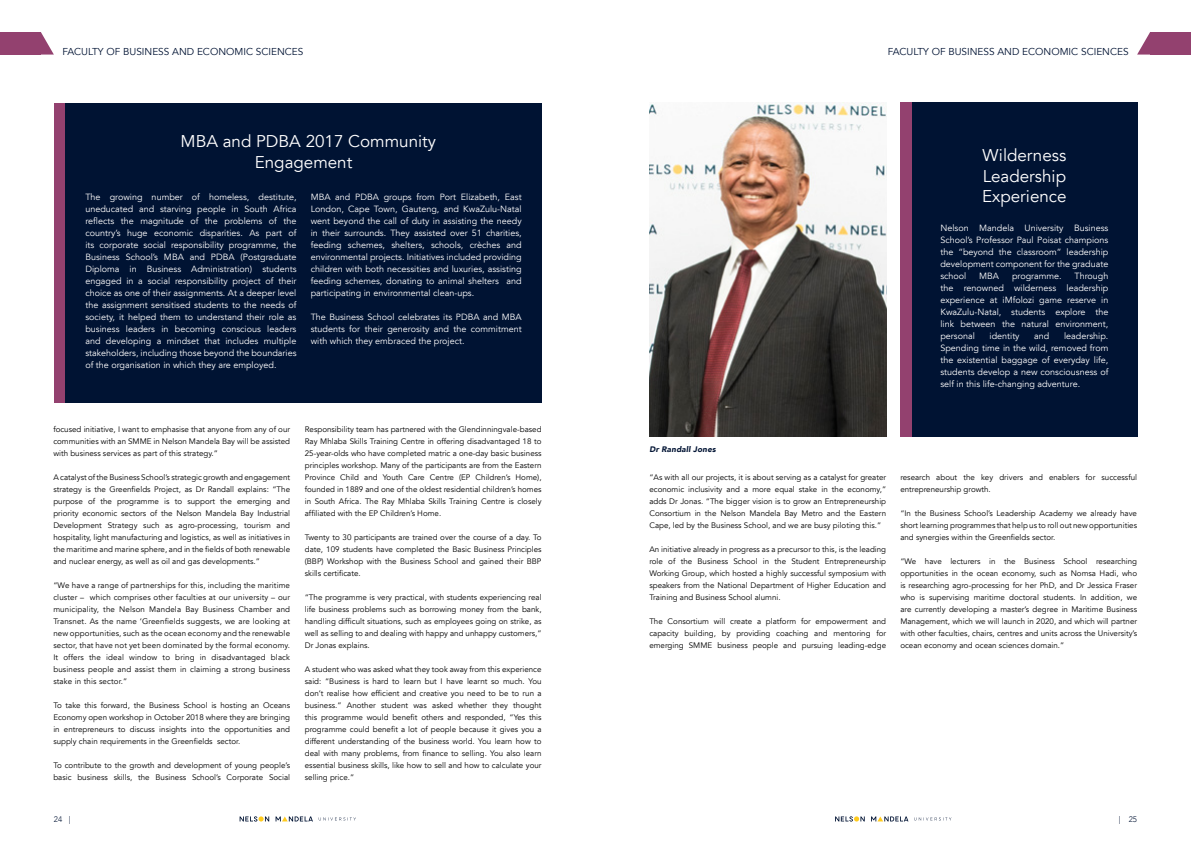
<style>
.page{position:relative;width:1191px;height:842px;background:#fff}
.page>*{position:absolute;margin:0;border:0;box-sizing:border-box;transform-origin:0 0}
.t1{font:17px/20.4px "Avenir LT";color:#fff;text-align:center}
.t2{font:10px "Avenir LT";color:#001333}
.t3{font:9px/12px "Avenir LT";color:#fff;text-align:justify}
.t4{font:8px/12px "Avenir LT";color:#000;text-align:justify}
.t5{font:italic 900 8px "Avenir LT";letter-spacing:.03em;color:#001333}
.t6{font:300 8px "Avenir LT";color:#001333}
</style>
<div class="page">
<div style="left:0;top:32px;width:41px;height:23px;background:#93416f"></div>
<svg style="left:41px;top:32px;width:13px;height:23px"></svg>
<div style="left:1150px;top:32px;width:41px;height:23px;background:#93416f"></div>
<svg style="left:1137px;top:32px;width:13px;height:23px"></svg>
<svg style="left:275px;top:816px;width:38px;height:5px"></svg>
<svg style="left:240px;top:816px;width:29px;height:5px"></svg>
<svg style="left:319px;top:817px;width:37px;height:3px"></svg>
<svg style="left:871px;top:816px;width:37px;height:5px"></svg>
<svg style="left:835px;top:816px;width:29px;height:5px"></svg>
<svg style="left:914px;top:817px;width:37px;height:3px"></svg>
<div style="left:54px;top:103px;width:12px;height:300px;background:#93416f"></div>
<div style="left:66px;top:103px;width:475px;height:300px;background:#001333"></div>
<div style="left:912px;top:102px;width:225px;height:335px;background:#001333"></div>
<div style="left:900px;top:102px;width:12px;height:335px;background:#93416f"></div>
<img style="left:649px;top:102px;width:237px;height:335px">
<p class="t2" style="left:62px;top:45px;width:242px">FACULTY OF BUSINESS AND ECONOMIC SCIENCES</p>
<p class="t2" style="left:887px;top:45px;width:242px">FACULTY OF BUSINESS AND ECONOMIC SCIENCES</p>
<h1 class="t1" style="left:180px;top:132px;width:257px">MBA and PDBA 2017 Community<br>Engagement</h1>
<p class="t3" style="left:85px;top:191px;width:213px">The growing number of homeless, destitute, uneducated and starving people in South Africa reflects the magnitude of the problems of the country’s huge economic disparities. As part of its corporate social responsibility programme, the Business School’s MBA and PDBA (Postgraduate Diploma in Business Administration) students engaged in a social responsibility project of their choice as one of their assignments. At a deeper level the assignment sensitised students to the needs of society, it helped them to understand their role as business leaders in becoming conscious leaders and developing a mindset that includes multiple stakeholders, including those beyond the boundaries of the organisation in which they are employed.</p>
<p class="t3" style="left:311px;top:191px;width:213px">MBA and PDBA groups from Port Elizabeth, East London, Cape Town, Gauteng, and KwaZulu-Natal went beyond the call of duty in assisting the needy in their surrounds. They assisted over 51 charities, feeding schemes, shelters, schools, crèches and environmental projects. Initiatives included providing children with both necessities and luxuries, assisting feeding schemes, donating to animal shelters and participating in environmental clean-ups.</p>
<p class="t3" style="left:311px;top:311px;width:213px">The Business School celebrates its PDBA and MBA students for their generosity and the commitment with which they embraced the project.</p>
<p class="t4" style="left:53px;top:423px;width:238px">focused initiative, I want to emphasise that anyone from any of our communities with an SMME in Nelson Mandela Bay will be assisted with business services as part of this strategy.”</p>
<p class="t4" style="left:53px;top:471px;width:238px">A catalyst of the Business School’s strategic growth and engagement strategy is the Greenfields Project, as Dr Randall explains: “The purpose of the programme is to support the emerging and priority economic sectors of the Nelson Mandela Bay Industrial Development Strategy such as agro-processing, tourism and hospitality, light manufacturing and logistics, as well as initiatives in the maritime and marine sphere, and in the fields of both renewable and nuclear energy, as well as oil and gas developments.”</p>
<p class="t4" style="left:53px;top:579px;width:238px">“We have a range of partnerships for this, including the maritime cluster – which comprises other faculties at our university – our municipality, the Nelson Mandela Bay Business Chamber and Transnet. As the name ‘Greenfields suggests, we are looking at new opportunities, such as the ocean economy and the renewable sector, that have not yet been dominated by the formal economy.<br>It offers the ideal window to bring in disadvantaged black business people and assist them in claiming a strong business stake in this sector.”</p>
<p class="t4" style="left:53px;top:699px;width:238px">To take this forward, the Business School is hosting an Oceans Economy open workshop in October 2018 where they are bringing in entrepreneurs to discuss insights into the opportunities and supply chain requirements in the Greenfields sector.</p>
<p class="t4" style="left:53px;top:759px;width:238px">To contribute to the growth and development of young people’s basic business skills, the Business School’s Corporate Social</p>
<p class="t4" style="left:305px;top:423px;width:238px">Responsibility team has partnered with the Glendinningvale-based Ray Mhlaba Skills Training Centre in offering disadvantaged 18 to 25-year-olds who have completed matric a one-day basic business principles workshop. Many of the participants are from the Eastern Province Child and Youth Care Centre (EP Children’s Home), founded in 1889 and one of the oldest residential children’s homes in South Africa. The Ray Mhlaba Skills Training Centre is closely affiliated with the EP Children’s Home.</p>
<p class="t4" style="left:305px;top:531px;width:238px">Twenty to 30 participants are trained over the course of a day. To date, 109 students have completed the Basic Business Principles (BBP) Workshop with the Business School and gained their BBP skills certificate.</p>
<p class="t4" style="left:305px;top:591px;width:238px">“The programme is very practical, with students experiencing real life business problems such as borrowing money from the bank, handling difficult situations, such as employees going on strike, as well as selling to and dealing with happy and unhappy customers,” Dr Jonas explains.</p>
<p class="t4" style="left:305px;top:663px;width:238px">A student who was asked what they took away from this experience said: “Business is hard to learn but I have learnt so much. You don’t realise how efficient and creative you need to be to run a business.” Another student was asked whether they thought this programme would benefit others and responded, “Yes this programme could benefit a lot of people because it gives you a different understanding of the business world. You learn how to deal with many problems, from finance to selling. You also learn essential business skills, like how to sell and how to calculate your selling price.”</p>
<h1 class="t1" style="left:982px;top:146px;width:86px;text-align:justify">Wilderness Leadership Experience</h1>
<p class="t3" style="left:940px;top:222px;width:169px">Nelson Mandela University Business School’s Professor Paul Poisat champions the “beyond the classroom” leadership development component for the graduate school</p>
<p class="t3" style="left:940px;top:270px;width:169px;text-indent:134px">Through the renowned wilderness leadership experience at iMfolozi game reserve in KwaZulu-Natal, students explore the link between the natural environment, personal</p>
<p class="t3" style="left:979px;top:270px;width:21px">MBA</p>
<p class="t3" style="left:1012px;top:270px;width:51px">programme.</p>
<p class="t3" style="left:940px;top:330px;width:169px;text-indent:124px">leadership.<br>Spending time in the wild, removed from the existential baggage of everyday life, students develop a new consciousness of self in this life-changing adventure.</p>
<p class="t3" style="left:989px;top:330px;width:32px">identity</p>
<p class="t3" style="left:1034px;top:330px;width:17px">and</p>
<p class="t5" style="left:649px;top:444px;width:68px">Dr Randall Jones</p>
<p class="t4" style="left:649px;top:471px;width:238px">“As with all our projects, it is about serving as a catalyst for greater economic inclusivity and a more equal stake in the economy,” adds Dr Jonas. “The bigger vision is to grow an Entrepreneurship Consortium in the Nelson Mandela Bay Metro and the Eastern Cape, led by the Business School, and we are busy piloting this.”</p>
<p class="t4" style="left:649px;top:543px;width:238px">An initiative already in progress as a precursor to this, is the leading role of the Business School in the Student Entrepreneurship Working Group, which hosted a highly successful symposium with speakers from the National Department of Higher Education and Training and Business School alumni.</p>
<p class="t4" style="left:649px;top:615px;width:238px">The Consortium will create a platform for empowerment and capacity building, by providing coaching and mentoring for emerging SMME business people and pursuing leading-edge</p>
<p class="t4" style="left:900px;top:471px;width:238px">research about the key drivers and enablers for successful entrepreneurship growth.</p>
<p class="t4" style="left:900px;top:507px;width:238px">“In the Business School’s Leadership Academy we already have short learning programmes that help us to roll out new opportunities and synergies within the Greenfields sector.</p>
<p class="t4" style="left:900px;top:555px;width:238px">“We have lecturers in the Business School researching opportunities in the ocean economy, such as Nomsa Hadi, who is researching agro-processing for her PhD, and Dr Jessica Fraser who is supervising maritime doctoral students. In addition, we are currently developing a master’s degree in Maritime Business Management, which we will launch in 2020, and which will partner with other faculties, chairs, centres and units across the University’s ocean economy and ocean sciences domain.”</p>
<p class="t6" style="left:54px;top:814px;width:18px">24 |</p>
<p class="t6" style="left:1118px;top:814px;width:20px">| 25</p>
</div>
